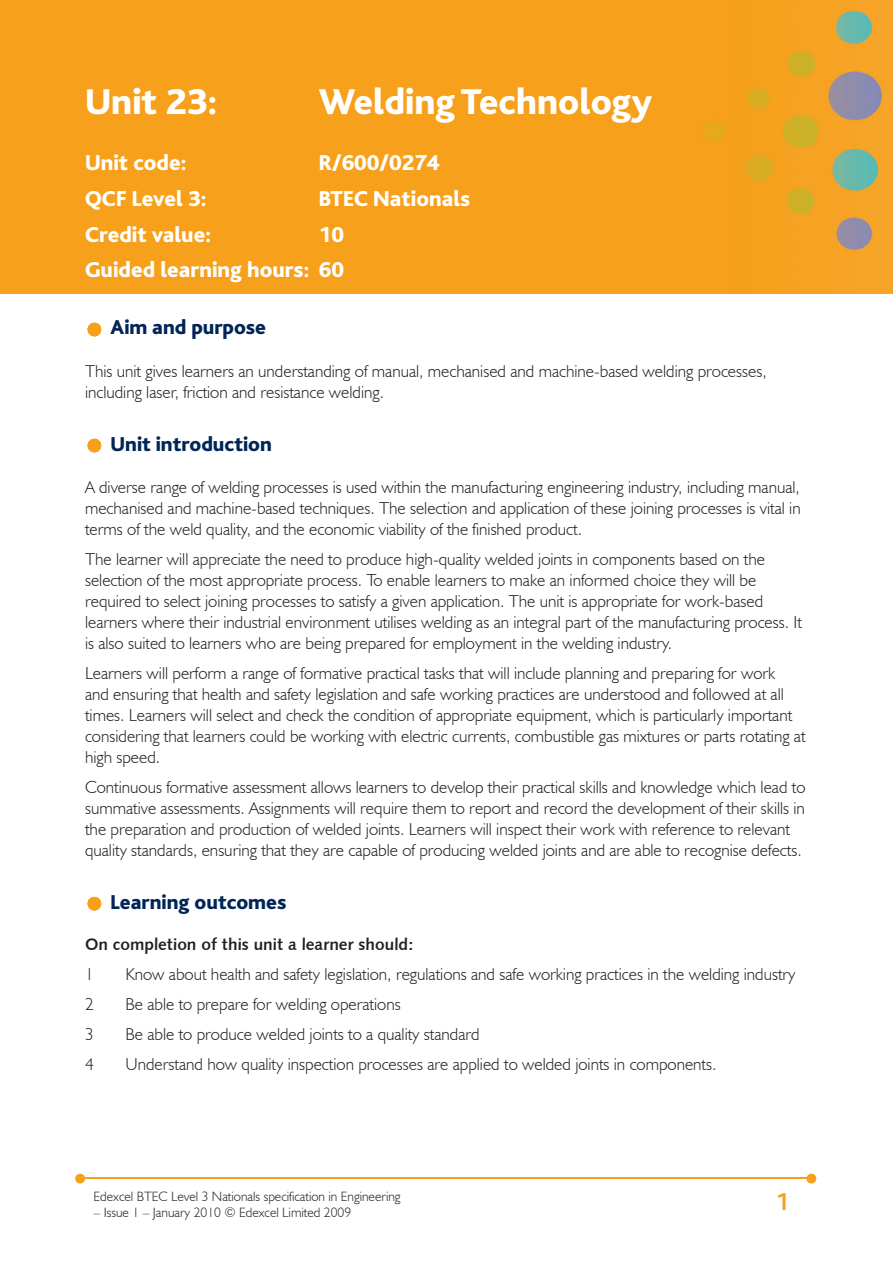
<style>
.page{position:relative;width:893px;height:1263px;background:#fff}
.page>*{position:absolute;margin:0;border:0;box-sizing:border-box;transform-origin:0 0}
.t1{font:800 37.5px "Bliss";color:#fff}
.t2{font:700 25.5px "Bliss";color:#f6a01b}
.t3{font:800 22.5px/35.7px "Bliss";color:#fff;text-align:right}
.t4{font:800 21px "Bliss";color:#002556}
.t5{font:300 17.25px/21px "Humanist 521 BT";color:#231f20}
.t6{font:16.5px "Humanist 531 BT Bold A";color:#231f20}
.t7{font:300 13.5px "Humanist 521 BT";color:#231f20}
</style>
<div class="page">
<img style="left:0;top:0;width:893px;height:293px">
<hr style="left:84px;top:1178px;width:727px;height:1px;background:#f6a01b">
<svg style="left:806px;top:1174px;width:10px;height:9px"></svg>
<svg style="left:75px;top:1174px;width:10px;height:9px"></svg>
<svg style="left:88px;top:323px;width:13px;height:13px"></svg>
<svg style="left:88px;top:439px;width:13px;height:13px"></svg>
<svg style="left:88px;top:897px;width:13px;height:13px"></svg>
<h1 class="t1" style="left:85px;top:82px;width:134px">Unit 23:</h1>
<h1 class="t1" style="left:319px;top:82px;width:335px">Welding Technology</h1>
<h3 class="t3" style="left:85px;top:146px;width:103px">Unit code:</h3>
<h3 class="t3" style="left:319px;top:146px;width:122px">R/600/0274</h3>
<h3 class="t3" style="left:85px;top:181px;width:123px">QCF Level 3:</h3>
<h3 class="t3" style="left:319px;top:181px;width:153px">BTEC Nationals</h3>
<h3 class="t3" style="left:85px;top:217px;width:128px">Credit value:</h3>
<h3 class="t3" style="left:85px;top:217px;width:261px">10<br>Guided learning hours: 60</h3>
<p class="t4" style="left:111px;top:317px;width:157px">Aim and purpose</p>
<p class="t5" style="left:85px;top:360px;width:683px">This unit gives learners an understanding of manual, mechanised and machine-based welding processes, including laser, friction and resistance welding.</p>
<p class="t4" style="left:111px;top:433px;width:163px">Unit introduction</p>
<p class="t5" style="left:85px;top:476px;width:717px;text-align:justify">A diverse range of welding processes is used within the manufacturing engineering industry, including manual, mechanised and machine-based techniques. The selection and application of these joining processes is vital in terms of the weld quality, and the economic viability of the finished product.</p>
<p class="t5" style="left:85px;top:548px;width:718px">The learner will appreciate the need to produce high-quality welded joints in components based on the selection of the most appropriate process. To enable learners to make an informed choice they will be required to select joining processes to satisfy a given application. The unit is appropriate for work-based learners where their industrial environment utilises welding as an integral part of the manufacturing process. It is also suited to learners who are being prepared for employment in the welding industry.</p>
<p class="t5" style="left:85px;top:662px;width:722px">Learners will perform a range of formative practical tasks that will include planning and preparing for work<br>and ensuring that health and safety legislation and safe working practices are understood and followed at all times. Learners will select and check the condition of appropriate equipment, which is particularly important considering that learners could be working with electric currents, combustible gas mixtures or parts rotating at high speed.</p>
<p class="t5" style="left:85px;top:776px;width:722px">Continuous formative assessment allows learners to develop their practical skills and knowledge which lead to summative assessments. Assignments will require them to report and record the development of their skills in the preparation and production of welded joints. Learners will inspect their work with reference to relevant quality standards, ensuring that they are capable of producing welded joints and are able to recognise defects.</p>
<p class="t4" style="left:111px;top:891px;width:177px">Learning outcomes</p>
<p class="t6" style="left:85px;top:934px;width:330px">On completion of this unit a learner should:</p>
<p class="t5" style="left:85px;top:963px;width:10px">1</p>
<p class="t5" style="left:125px;top:963px;width:672px">Know about health and safety legislation, regulations and safe working practices in the welding industry</p>
<p class="t5" style="left:85px;top:993px;width:10px">2</p>
<p class="t5" style="left:125px;top:993px;width:277px">Be able to prepare for welding operations</p>
<p class="t5" style="left:85px;top:1023px;width:10px">3</p>
<p class="t5" style="left:125px;top:1023px;width:356px">Be able to produce welded joints to a quality standard</p>
<p class="t5" style="left:85px;top:1053px;width:10px">4</p>
<p class="t5" style="left:125px;top:1053px;width:593px">Understand how quality inspection processes are applied to welded joints in components.</p>
<p class="t7" style="left:94px;top:1188px;width:309px">Edexcel BTEC Level 3 Nationals specification in Engineering</p>
<p class="t7" style="left:94px;top:1204px;width:259px">– Issue 1 – January 2010 © Edexcel Limited 2009</p>
<h2 class="t2" style="left:775px;top:1189px;width:15px">1</h2>
</div>
